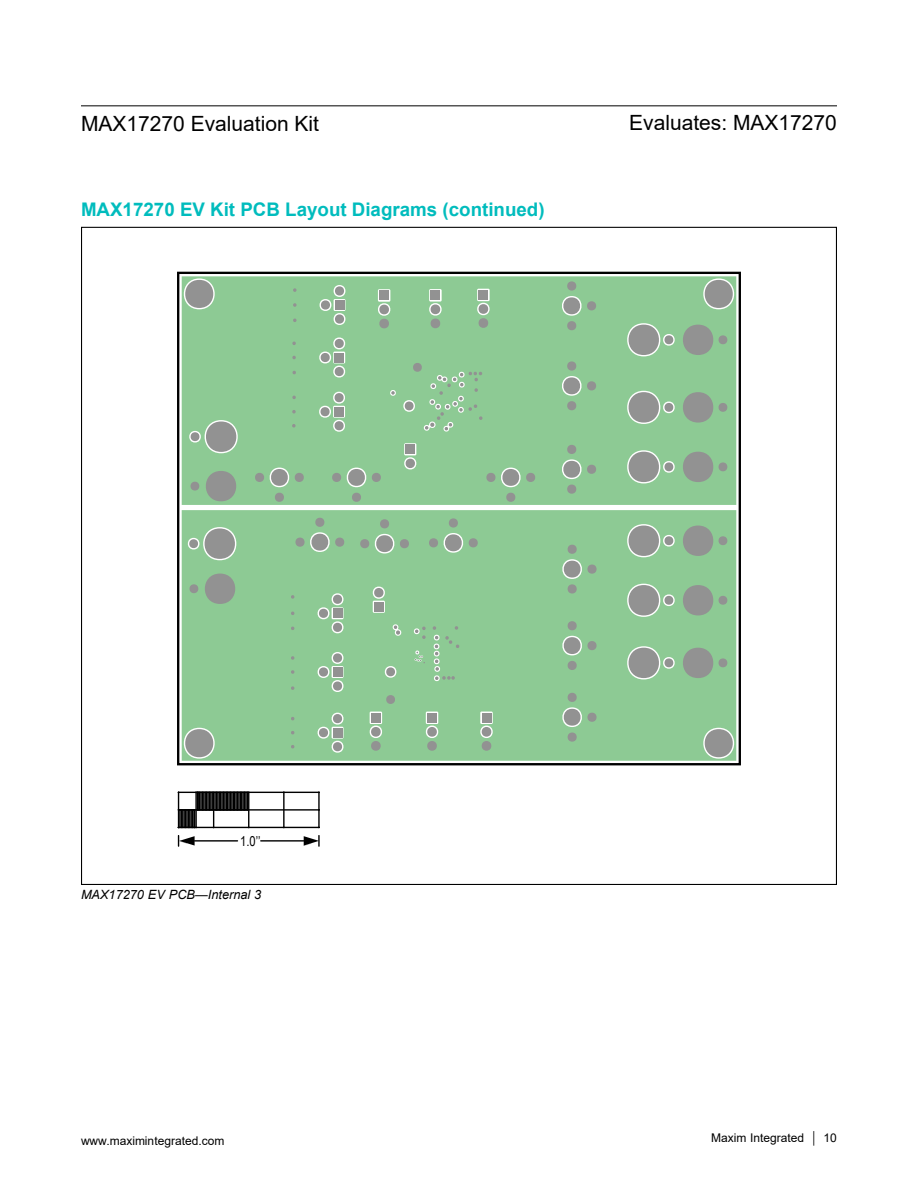
<style>
.page{position:relative;width:918px;height:1188px;background:#fff}
.page>*{position:absolute;margin:0;border:0;box-sizing:border-box;transform-origin:0 0}
.t1{font:21px "Arial";color:#000}
.t2{font:700 18.75px "Arial";color:#00bcbd}
.t3{font:13.65px "Arial Narrow";color:#000}
.t4{font:italic 12.75px "Arial";color:#000}
.t5{font:12px "Arial";color:#000}
</style>
<div class="page">
<hr style="left:81px;top:105px;width:756px;height:1px;background:#000">
<div style="left:179px;top:276px;width:560px;height:229px;background:#8dca94"></div>
<svg style="left:566px;top:281px;width:12px;height:10px"></svg>
<svg style="left:566px;top:321px;width:12px;height:9px"></svg>
<svg style="left:566px;top:361px;width:12px;height:10px"></svg>
<svg style="left:566px;top:401px;width:12px;height:9px"></svg>
<svg style="left:566px;top:445px;width:12px;height:9px"></svg>
<svg style="left:566px;top:485px;width:12px;height:9px"></svg>
<svg style="left:505px;top:493px;width:12px;height:9px"></svg>
<svg style="left:477px;top:304px;width:13px;height:24px"></svg>
<svg style="left:429px;top:305px;width:13px;height:23px"></svg>
<svg style="left:378px;top:305px;width:13px;height:23px"></svg>
<svg style="left:350px;top:493px;width:13px;height:9px"></svg>
<svg style="left:292px;top:288px;width:5px;height:4px"></svg>
<svg style="left:292px;top:319px;width:5px;height:3px"></svg>
<svg style="left:292px;top:303px;width:5px;height:4px"></svg>
<svg style="left:292px;top:356px;width:4px;height:3px"></svg>
<svg style="left:292px;top:342px;width:4px;height:3px"></svg>
<svg style="left:292px;top:396px;width:4px;height:3px"></svg>
<svg style="left:292px;top:371px;width:5px;height:3px"></svg>
<svg style="left:291px;top:424px;width:5px;height:4px"></svg>
<svg style="left:292px;top:410px;width:4px;height:3px"></svg>
<svg style="left:273px;top:493px;width:13px;height:9px"></svg>
<svg style="left:189px;top:471px;width:52px;height:30px;background:#8fad92"></svg>
<div style="left:179px;top:510px;width:560px;height:251px;background:#8dca94"></div>
<svg style="left:566px;top:545px;width:12px;height:9px"></svg>
<svg style="left:566px;top:584px;width:12px;height:10px"></svg>
<svg style="left:566px;top:621px;width:12px;height:9px"></svg>
<svg style="left:566px;top:661px;width:12px;height:9px"></svg>
<svg style="left:566px;top:693px;width:12px;height:9px"></svg>
<svg style="left:566px;top:733px;width:12px;height:9px"></svg>
<svg style="left:480px;top:727px;width:13px;height:24px"></svg>
<svg style="left:447px;top:518px;width:12px;height:10px"></svg>
<svg style="left:432px;top:626px;width:5px;height:4px"></svg>
<svg style="left:454px;top:626px;width:5px;height:4px"></svg>
<svg style="left:426px;top:727px;width:12px;height:24px"></svg>
<svg style="left:379px;top:519px;width:12px;height:9px"></svg>
<svg style="left:385px;top:695px;width:12px;height:9px"></svg>
<svg style="left:369px;top:727px;width:13px;height:24px"></svg>
<svg style="left:314px;top:518px;width:12px;height:9px"></svg>
<svg style="left:290px;top:595px;width:5px;height:4px"></svg>
<svg style="left:290px;top:627px;width:5px;height:3px"></svg>
<svg style="left:290px;top:612px;width:5px;height:3px"></svg>
<svg style="left:290px;top:670px;width:5px;height:4px"></svg>
<svg style="left:290px;top:656px;width:5px;height:4px"></svg>
<svg style="left:290px;top:686px;width:5px;height:4px"></svg>
<svg style="left:290px;top:731px;width:5px;height:3px"></svg>
<svg style="left:290px;top:717px;width:5px;height:3px"></svg>
<svg style="left:290px;top:745px;width:5px;height:3px"></svg>
<svg style="left:188px;top:574px;width:52px;height:30px;background:#8fad92"></svg>
<svg style="left:623px;top:325px;width:106px;height:30px;background:#95b098"></svg>
<svg style="left:561px;top:297px;width:37px;height:17px"></svg>
<svg style="left:623px;top:392px;width:106px;height:31px;background:#95b198"></svg>
<svg style="left:561px;top:377px;width:37px;height:17px"></svg>
<svg style="left:623px;top:648px;width:106px;height:30px;background:#95b098"></svg>
<svg style="left:561px;top:709px;width:37px;height:17px"></svg>
<svg style="left:623px;top:585px;width:106px;height:30px;background:#95b098"></svg>
<svg style="left:561px;top:637px;width:37px;height:17px"></svg>
<svg style="left:623px;top:526px;width:106px;height:30px;background:#95b098"></svg>
<svg style="left:561px;top:561px;width:37px;height:17px"></svg>
<svg style="left:434px;top:636px;width:26px;height:44px"></svg>
<svg style="left:623px;top:452px;width:106px;height:30px;background:#95b098"></svg>
<svg style="left:561px;top:461px;width:37px;height:17px"></svg>
<svg style="left:485px;top:469px;width:52px;height:17px"></svg>
<svg style="left:427px;top:534px;width:52px;height:17px"></svg>
<svg style="left:414px;top:627px;width:12px;height:12px"></svg>
<svg style="left:403px;top:363px;width:80px;height:67px;background:#93c899"></svg>
<div style="left:406px;top:445px;width:9px;height:9px;background:#929292"></div>
<svg style="left:331px;top:469px;width:51px;height:17px"></svg>
<svg style="left:393px;top:625px;width:8px;height:10px"></svg>
<svg style="left:415px;top:652px;width:10px;height:11px"></svg>
<svg style="left:359px;top:535px;width:52px;height:17px"></svg>
<div style="left:374px;top:602px;width:10px;height:9px;background:#929292"></div>
<div style="left:479px;top:290px;width:9px;height:10px;background:#929292"></div>
<div style="left:431px;top:290px;width:9px;height:10px;background:#929292"></div>
<svg style="left:391px;top:391px;width:4px;height:4px"></svg>
<div style="left:379px;top:291px;width:10px;height:9px;background:#929292"></div>
<svg style="left:253px;top:469px;width:52px;height:17px"></svg>
<svg style="left:189px;top:422px;width:52px;height:30px;background:#9ab29d"></svg>
<div style="left:482px;top:713px;width:9px;height:10px;background:#929292"></div>
<div style="left:427px;top:713px;width:10px;height:10px;background:#929292"></div>
<div style="left:371px;top:713px;width:10px;height:10px;background:#929292"></div>
<svg style="left:294px;top:534px;width:52px;height:17px"></svg>
<svg style="left:188px;top:528px;width:52px;height:31px;background:#9bb39e"></svg>
<svg style="left:700px;top:280px;width:37px;height:28px"></svg>
<svg style="left:700px;top:729px;width:37px;height:28px"></svg>
<svg style="left:181px;top:280px;width:37px;height:28px"></svg>
<svg style="left:181px;top:729px;width:37px;height:28px"></svg>
<hr style="left:283px;top:792px;width:2px;height:35px;background:#000">
<hr style="left:179px;top:792px;width:140px;height:1px;background:#000">
<hr style="left:318px;top:792px;width:2px;height:35px;background:#000">
<hr style="left:179px;top:827px;width:140px;height:1px;background:#000">
<hr style="left:179px;top:809px;width:140px;height:2px;background:#000">
<svg style="left:177px;top:791px;width:73px;height:37px"></svg>
<hr style="left:195px;top:840px;width:43px;height:2px;background:#000">
<hr style="left:261px;top:840px;width:43px;height:2px;background:#000">
<svg style="left:178px;top:836px;width:17px;height:10px"></svg>
<svg style="left:304px;top:836px;width:16px;height:10px"></svg>
<h1 class="t1" style="left:81px;top:109px;width:240px">MAX17270 Evaluation Kit</h1>
<h1 class="t1" style="left:629px;top:108px;width:209px">Evaluates: MAX17270</h1>
<h2 class="t2" style="left:81px;top:196px;width:465px">MAX17270 EV Kit PCB Layout Diagrams (continued)</h2>
<p class="t3" style="left:240px;top:831px;width:22px">1.0’’</p>
<p class="t4" style="left:81px;top:886px;width:182px">MAX17270 EV PCB—Internal 3</p>
<p class="t5" style="left:81px;top:1132px;width:145px">www.maximintegrated.com</p>
<p class="t5" style="left:711px;top:1129px;width:127px">Maxim Integrated │ 10</p>
</div>
